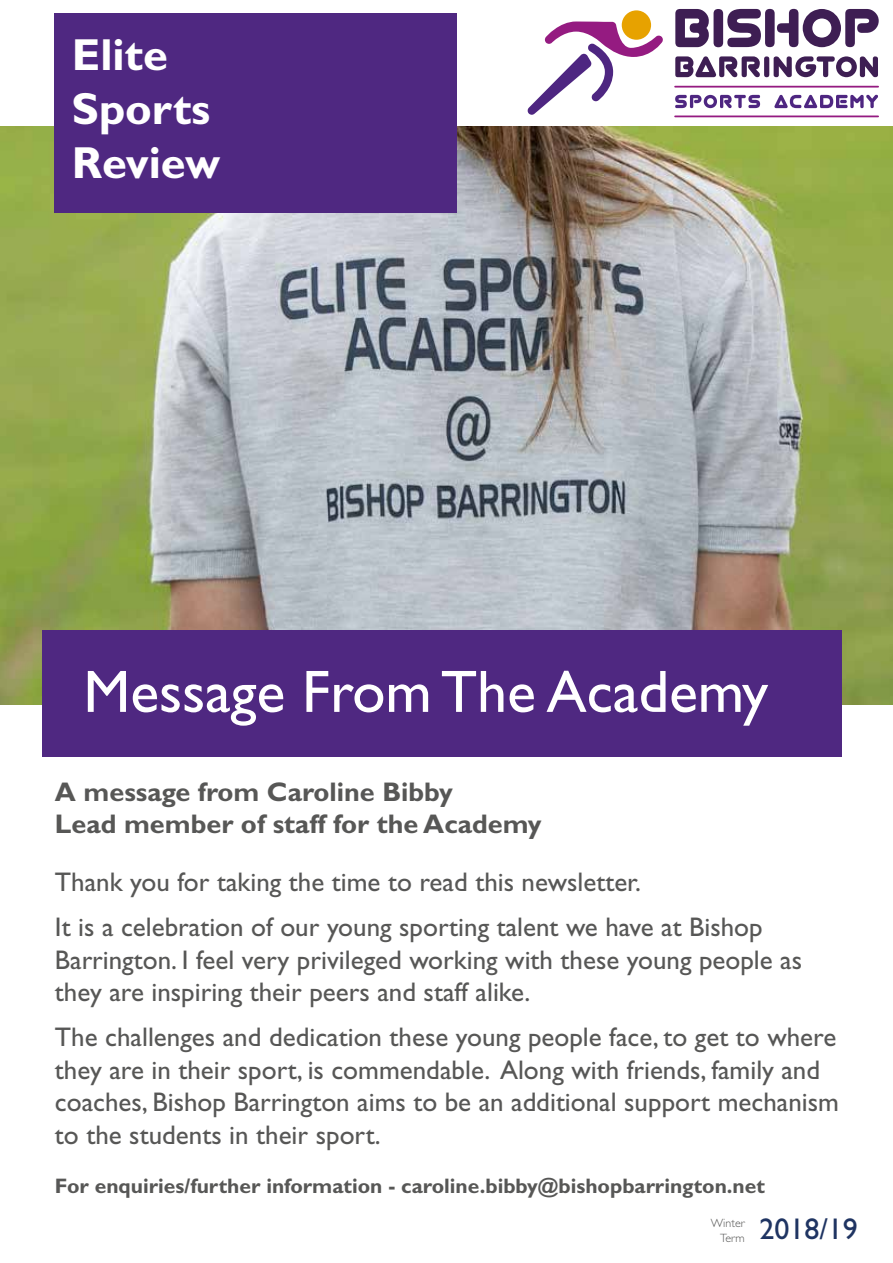
<style>
.page{position:relative;width:893px;height:1263px;background:#fff}
.page>*{position:absolute;margin:0;border:0;box-sizing:border-box;transform-origin:0 0}
.t1{font:60px "Gill Sans Std";color:#fff}
.t2{font:700 45px/54px "Gill Sans Std";color:#fff}
.t3{font:30px "Gill Sans Std";color:#1f3462}
.t4{font:27px/32.4px "Gill Sans Std";color:#575756}
.t5{font:700 27px/32.4px "Gill Sans Std";color:#575756}
.t6{font:700 21px "Gill Sans Std";color:#575756}
.t7{font:300 12px/14.4px "Gill Sans Std";color:#575756;text-align:right}
</style>
<div class="page">
<img style="left:0;top:126px;width:893px;height:578px">
<div style="left:54px;top:13px;width:402px;height:200px;background:#4f2881"></div>
<div style="left:43px;top:630px;width:799px;height:127px;background:#4f2881"></div>
<svg style="left:675px;top:95px;width:85px;height:13px"></svg>
<svg style="left:774px;top:95px;width:104px;height:13px"></svg>
<svg style="left:675px;top:9px;width:34px;height:38px"></svg>
<div style="left:713px;top:9px;width:10px;height:38px;background:#3e1e53;border-radius:5px"></div>
<svg style="left:727px;top:9px;width:152px;height:38px"></svg>
<svg style="left:675px;top:56px;width:85px;height:21px"></svg>
<div style="left:764px;top:56px;width:5px;height:21px;background:#3e1e53;border-radius:3px"></div>
<svg style="left:774px;top:56px;width:104px;height:21px"></svg>
<hr style="left:674px;top:86px;width:205px;height:2px;background:#951b81">
<hr style="left:674px;top:116px;width:205px;height:1px;background:#951b81">
<svg style="left:528px;top:22px;width:135px;height:93px"></svg>
<div style="left:622px;top:10px;width:29px;height:30px;background:#e7a200;border-radius:50%"></div>
<h2 class="t2" style="left:72px;top:28px;width:150px">Elite<br>Sports<br>Review</h2>
<h1 class="t1" style="left:83px;top:657px;width:686px">Message From The Academy</h1>
<p class="t5" style="left:55px;top:775px;width:488px">A message from Caroline Bibby<br>Lead member of staff for the Academy</p>
<p class="t4" style="left:55px;top:860px;width:709px;line-height:45.2px">Thank you for taking the time to read this newsletter.<br>It is a celebration of our young sporting talent we have at Bishop</p>
<p class="t4" style="left:55px;top:944px;width:749px">Barrington. I feel very privileged working with these young people as they are inspiring their peers and staff alike.</p>
<p class="t4" style="left:55px;top:1021px;width:785px">The challenges and dedication these young people face, to get to where they are in their sport, is commendable. Along with friends, family and coaches, Bishop Barrington aims to be an additional support mechanism to the students in their sport.</p>
<p class="t6" style="left:55px;top:1173px;width:711px">For enquiries/further information - caroline.bibby@bishopbarrington.net</p>
<p class="t7" style="left:711px;top:1216px;width:35px">Winter<br>Term</p>
<p class="t3" style="left:759px;top:1212px;width:100px">2018/19</p>
</div>
